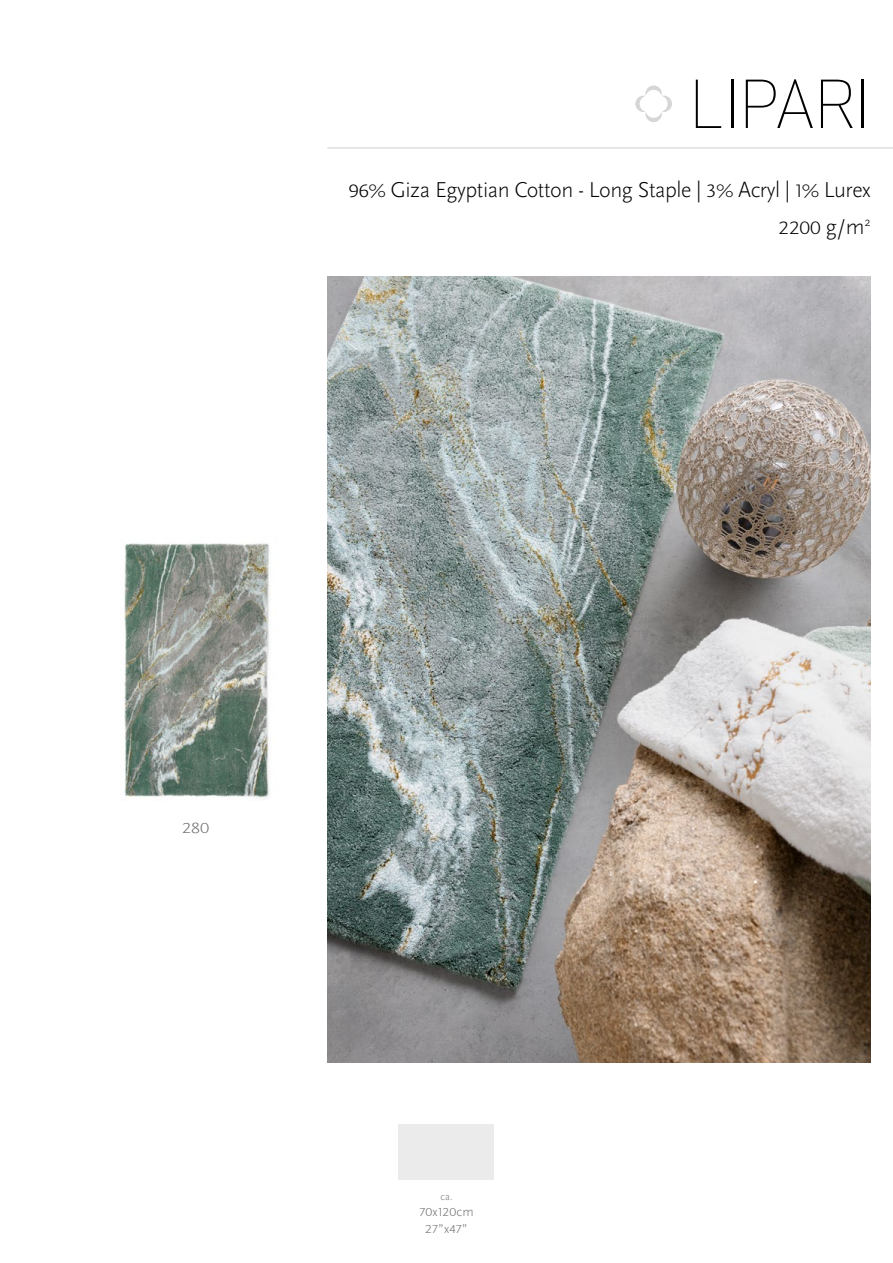
<style>
.page{position:relative;width:893px;height:1263px;background:#fff}
.page>*{position:absolute;margin:0;border:0;box-sizing:border-box;transform-origin:0 0}
.t1{font:300 64.5px "Apex Sans";color:#000}
.t2{font:300 22.5px "Scala Sans Pro";letter-spacing:-.02em;color:#020203}
.t3{font:300 18.9px "Scala Sans Pro";color:#020203;scale:1.11 1}
.t4{font:300 15.3px "Scala Sans Pro";color:#706f6f;scale:1.18 1}
.t5{font:300 12.15px/16.2px "Scala Sans Pro";letter-spacing:.01em;color:#71706f;text-align:center;scale:1.11 1}
.t6{font:300 10.5px "Scala Sans Pro";color:#71706f}
.s1{font-size:18.9px}
.s2{font-size:22.5px}
.s3{font-size:13.5px}
</style>
<div class="page">
<img style="left:327px;top:277px;width:544px;height:785px">
<svg style="left:635px;top:85px;width:37px;height:37px"></svg>
<hr style="left:327px;top:148px;width:566px;height:1px;background:#cfcece">
<img style="left:124px;top:543px;width:147px;height:256px">
<div style="left:399px;top:1124px;width:95px;height:56px;background:#ebebeb"></div>
<h1 class="t1" style="left:690px;top:63px;width:182px">LIPARI</h1>
<p class="t2" style="left:348px;top:176px;width:524px"><span class="s1">96%</span> Giza Egyptian Cotton - Long Staple | <span class="s1">3%</span> Acryl | <span class="s1">1%</span> Lurex</p>
<p class="t3" style="left:779px;top:217px;width:85px">2200 <span class="s2">g/m</span><sup>2</sup></p>
<p class="t4" style="left:182px;top:819px;width:24px">280</p>
<p class="t6" style="left:440px;top:1191px;width:14px">ca.</p>
<p class="t5" style="left:419px;top:1204px;width:50px">70<span class="s3">x</span>120<span class="s3">cm<br></span>27<span class="s3">”x</span>47<span class="s3">”</span></p>
</div>
